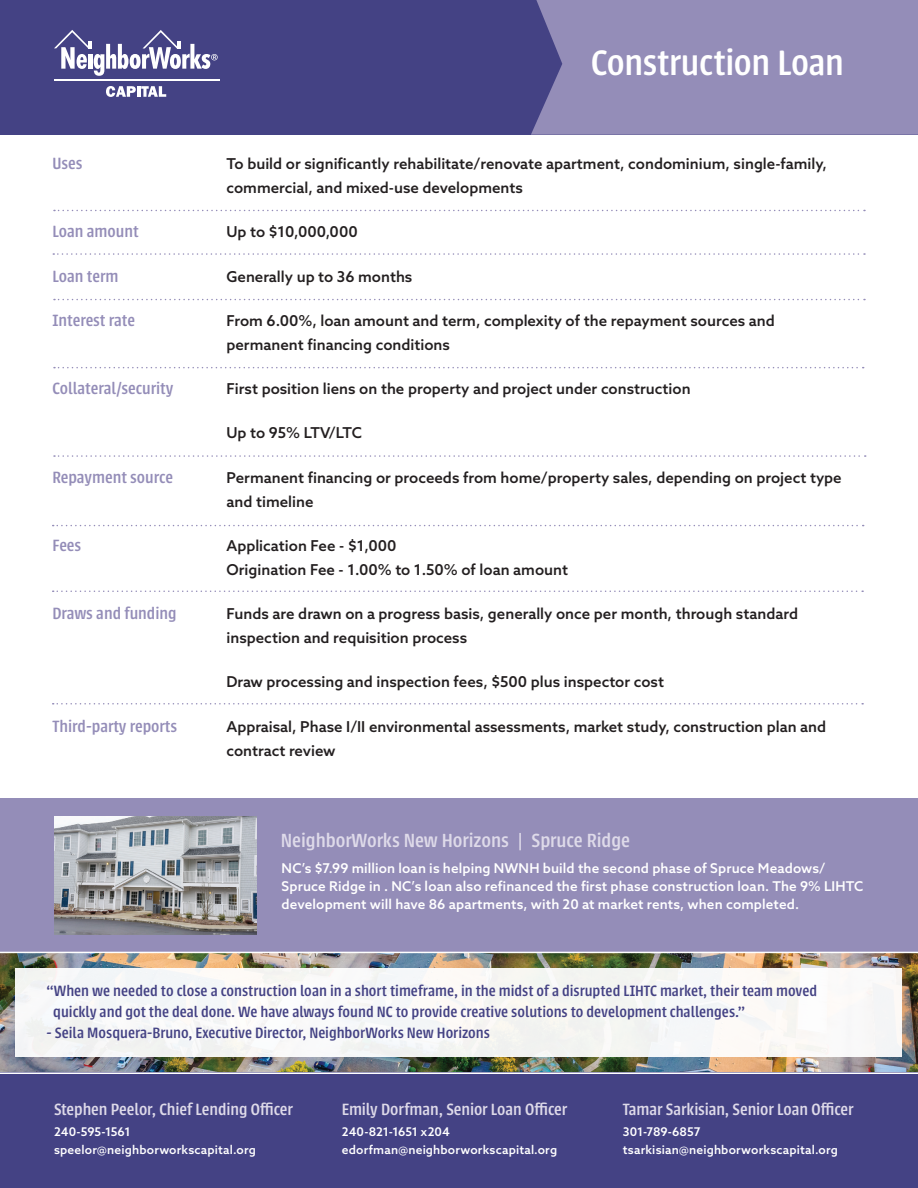
<style>
.page{position:relative;width:918px;height:1188px;background:#fff}
.page>*{position:absolute;margin:0;border:0;box-sizing:border-box;transform-origin:0 0}
.t1{font:500 39px "Urbana";letter-spacing:-.005em;color:#fff}
.chart_title_style{font:500 21px "Urbana";color:#dedae9}
.chart_title_style-2{font:500 18px "Urbana";color:#948db8}
.copy{font:500 18px "Urbana";letter-spacing:-.005em;color:#dedae9}
.testimonial_style{font:500 16.5px/21px "Urbana";color:#444284}
.chart_title_style-3{font:500 15px/24px "Azo Sans";color:#231f20}
.copy-2{font:500 13.5px/18px "Azo Sans";letter-spacing:.01em;color:#fff}
.copy-3{font:500 12px "Azo Sans";letter-spacing:.015em;color:#fff}
.copy-4{font:500 12px "Azo Sans";letter-spacing:-.005em;color:#fff}
</style>
<div class="page">
<img style="left:0;top:953px;width:918px;height:119px">
<div style="left:0;top:1072px;width:918px;height:116px;background:#444284"></div>
<div style="left:15px;top:969px;width:887px;height:88px;background:#f6f7f7"></div>
<div style="left:0;top:0;width:918px;height:135px;background:#444284"></div>
<div style="left:531px;top:0;width:387px;height:135px;background:#948db8"></div>
<hr style="left:54px;top:79px;width:165px;height:1px;background:#fff">
<svg style="left:54px;top:30px;width:164px;height:46px"></svg>
<svg style="left:106px;top:86px;width:60px;height:11px"></svg>
<div style="left:0;top:799px;width:918px;height:154px;background:#948db8"></div>
<img style="left:54px;top:817px;width:203px;height:117px">
<hr style="left:0;top:952px;width:918px;height:1px;background:#fff">
<hr style="left:0;top:1073px;width:918px;height:1px;background:#fff">
<svg style="left:54px;top:210px;width:811px;height:1px"></svg>
<svg style="left:53px;top:253px;width:812px;height:2px"></svg>
<svg style="left:54px;top:299px;width:811px;height:1px"></svg>
<svg style="left:54px;top:455px;width:812px;height:2px"></svg>
<svg style="left:54px;top:367px;width:810px;height:1px"></svg>
<svg style="left:53px;top:525px;width:811px;height:1px"></svg>
<svg style="left:53px;top:703px;width:810px;height:2px"></svg>
<svg style="left:53px;top:591px;width:810px;height:1px"></svg>
<p class="t1" style="left:591px;top:41px;width:254px">Construction Loan</p>
<p class="chart_title_style-2" style="left:52px;top:154px;width:31px">Uses</p>
<p class="chart_title_style-3" style="left:227px;top:152px;width:602px">To build or significantly rehabilitate/renovate apartment, condominium, single-family, commercial, and mixed-use developments</p>
<p class="chart_title_style-2" style="left:53px;top:222px;width:88px">Loan amount</p>
<p class="chart_title_style-3" style="left:227px;top:220px;width:133px">Up to $10,000,000</p>
<p class="chart_title_style-2" style="left:53px;top:266px;width:67px">Loan term</p>
<p class="chart_title_style-3" style="left:227px;top:264px;width:187px">Generally up to 36 months</p>
<p class="chart_title_style-2" style="left:53px;top:310px;width:84px">Interest rate</p>
<p class="chart_title_style-3" style="left:227px;top:308px;width:550px">From 6.00%, loan amount and term, complexity of the repayment sources and permanent financing conditions</p>
<p class="chart_title_style-2" style="left:53px;top:379px;width:122px">Collateral/security</p>
<p class="chart_title_style-3" style="left:227px;top:377px;width:466px">First position liens on the property and project under construction</p>
<p class="chart_title_style-3" style="left:227px;top:421px;width:137px">Up to 95% LTV/LTC</p>
<p class="chart_title_style-2" style="left:53px;top:467px;width:122px">Repayment source</p>
<p class="chart_title_style-3" style="left:227px;top:465px;width:617px">Permanent financing or proceeds from home/property sales, depending on project type and timeline</p>
<p class="chart_title_style-2" style="left:53px;top:535px;width:30px">Fees</p>
<p class="chart_title_style-3" style="left:226px;top:533px;width:343px">Application Fee - $1,000<br>Origination Fee - 1.00% to 1.50% of loan amount</p>
<p class="chart_title_style-2" style="left:52px;top:604px;width:126px">Draws and funding</p>
<p class="chart_title_style-3" style="left:227px;top:602px;width:573px">Funds are drawn on a progress basis, generally once per month, through standard inspection and requisition process</p>
<p class="chart_title_style-3" style="left:227px;top:670px;width:439px">Draw processing and inspection fees, $500 plus inspector cost</p>
<p class="chart_title_style-2" style="left:53px;top:716px;width:126px">Third-party reports</p>
<p class="chart_title_style-3" style="left:226px;top:714px;width:601px">Appraisal, Phase I/II environmental assessments, market study, construction plan and contract review</p>
<p class="chart_title_style" style="left:281px;top:829px;width:351px">NeighborWorks New Horizons | Spruce Ridge</p>
<p class="copy-2" style="left:282px;top:859px;width:583px">NC’s $7.99 million loan is helping NWNH build the second phase of Spruce Meadows/<br>Spruce Ridge in . NC’s loan also refinanced the first phase construction loan. The 9% LIHTC development will have 86 apartments, with 20 at market rents, when completed.</p>
<p class="testimonial_style" style="left:53px;top:980px;width:766px;text-indent:-7px">“When we needed to close a construction loan in a short timeframe, in the midst of a disrupted LIHTC market, their team moved quickly and got the deal done. We have always found NC to provide creative solutions to development challenges.”</p>
<p class="testimonial_style" style="left:46px;top:1022px;width:445px">- Seila Mosquera-Bruno, Executive Director, NeighborWorks New Horizons</p>
<p class="copy" style="left:54px;top:1100px;width:240px">Stephen Peelor, Chief Lending Officer</p>
<p class="copy-4" style="left:54px;top:1124px;width:78px">240-595-1561</p>
<p class="copy-3" style="left:54px;top:1142px;width:204px">speelor@neighborworkscapital.org</p>
<p class="copy" style="left:342px;top:1100px;width:227px">Emily Dorfman, Senior Loan Officer</p>
<p class="copy-3" style="left:342px;top:1124px;width:110px">240-821-1651 x204</p>
<p class="copy-3" style="left:342px;top:1142px;width:217px">edorfman@neighborworkscapital.org</p>
<p class="copy" style="left:623px;top:1100px;width:232px">Tamar Sarkisian, Senior Loan Officer</p>
<p class="copy-4" style="left:623px;top:1124px;width:79px">301-789-6857</p>
<p class="copy-3" style="left:623px;top:1142px;width:217px">tsarkisian@neighborworkscapital.org</p>
</div>
